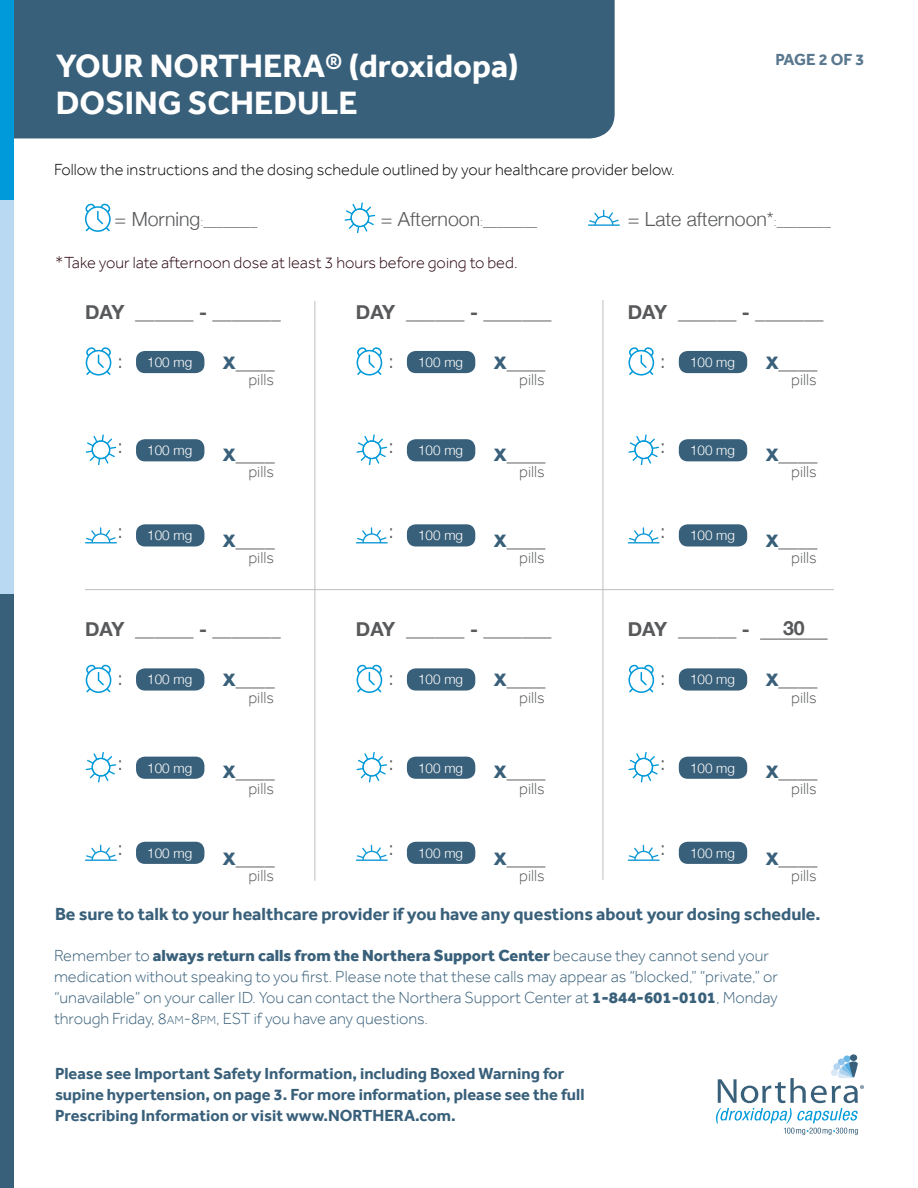
<style>
.page{position:relative;width:918px;height:1188px;background:#fff}
.page>*{position:absolute;margin:0;border:0;box-sizing:border-box;transform-origin:0 0}
.t1{font:700 33.3px/36.9px "Effra";color:#fff}
.t2{font:700 19.5px "Helvetica Neue";color:#58595b}
.t3{font:300 19.5px "Helvetica Neue";color:#58595b}
.t4{font:700 18px "Effra";color:#39607a}
.t5{font:300 16.5px/21px "Effra";color:#39607a}
.t6{font:700 16.5px/21px "Effra";color:#39607a}
.t7{font:300 16.5px "Effra";color:#58595b}
.t8{font:300 16.5px "Effra";color:#000}
.t9{font:300 16.5px "Effra";color:#27000a}
.t10{font:700 16.5px "Effra";letter-spacing:-.015em;color:#59778e}
.t11{font:300 13.5px "Helvetica Neue";color:#fff}
.t12{font:300 13.5px "Effra";color:#58595b}
.s1{font-family:"Helvetica Neue";font-size:19.5px}
.s2{font-family:"Effra";font-size:13.5px}
.s3{font-size:24px;color:#39607a}
.s4{font-weight:800}
.s5{font-size:12px}
</style>
<div class="page">
<svg style="left:716px;top:1055px;width:148px;height:80px"></svg>
<div style="left:14px;top:0;width:601px;height:138px;background:#39607a"></div>
<hr style="left:314px;top:301px;width:1px;height:580px;background:#bcbec0">
<hr style="left:602px;top:300px;width:1px;height:580px;background:#bcbec0">
<hr style="left:85px;top:589px;width:749px;height:1px;background:#bcbec0">
<div style="left:136px;top:351px;width:68px;height:22px;background:#39607a;border-radius:9px"></div>
<div style="left:136px;top:439px;width:68px;height:22px;background:#39607a;border-radius:9px"></div>
<div style="left:136px;top:524px;width:68px;height:22px;background:#39607a;border-radius:9px"></div>
<svg style="left:85px;top:347px;width:27px;height:29px"></svg>
<svg style="left:86px;top:434px;width:30px;height:31px"></svg>
<svg style="left:85px;top:527px;width:32px;height:16px"></svg>
<div style="left:136px;top:668px;width:68px;height:23px;background:#39607a;border-radius:9px"></div>
<div style="left:136px;top:757px;width:68px;height:22px;background:#39607a;border-radius:9px"></div>
<div style="left:136px;top:842px;width:68px;height:22px;background:#39607a;border-radius:9px"></div>
<svg style="left:85px;top:664px;width:27px;height:29px"></svg>
<svg style="left:86px;top:752px;width:30px;height:30px"></svg>
<svg style="left:85px;top:845px;width:32px;height:16px"></svg>
<div style="left:407px;top:351px;width:68px;height:22px;background:#39607a;border-radius:9px"></div>
<div style="left:407px;top:439px;width:68px;height:22px;background:#39607a;border-radius:9px"></div>
<div style="left:407px;top:524px;width:68px;height:22px;background:#39607a;border-radius:9px"></div>
<svg style="left:356px;top:347px;width:26px;height:29px"></svg>
<svg style="left:357px;top:434px;width:30px;height:31px"></svg>
<svg style="left:356px;top:527px;width:32px;height:16px"></svg>
<div style="left:407px;top:668px;width:68px;height:23px;background:#39607a;border-radius:9px"></div>
<div style="left:407px;top:757px;width:68px;height:22px;background:#39607a;border-radius:9px"></div>
<div style="left:407px;top:842px;width:68px;height:22px;background:#39607a;border-radius:9px"></div>
<svg style="left:356px;top:664px;width:26px;height:29px"></svg>
<svg style="left:357px;top:752px;width:30px;height:30px"></svg>
<svg style="left:356px;top:845px;width:32px;height:16px"></svg>
<div style="left:679px;top:351px;width:68px;height:22px;background:#39607a;border-radius:9px"></div>
<div style="left:679px;top:439px;width:68px;height:22px;background:#39607a;border-radius:9px"></div>
<div style="left:679px;top:524px;width:68px;height:22px;background:#39607a;border-radius:9px"></div>
<svg style="left:628px;top:347px;width:26px;height:29px"></svg>
<svg style="left:628px;top:434px;width:31px;height:31px"></svg>
<svg style="left:628px;top:527px;width:32px;height:16px"></svg>
<div style="left:679px;top:668px;width:68px;height:23px;background:#39607a;border-radius:9px"></div>
<div style="left:679px;top:757px;width:68px;height:22px;background:#39607a;border-radius:9px"></div>
<div style="left:679px;top:842px;width:68px;height:22px;background:#39607a;border-radius:9px"></div>
<svg style="left:628px;top:664px;width:26px;height:29px"></svg>
<svg style="left:628px;top:752px;width:31px;height:30px"></svg>
<svg style="left:628px;top:845px;width:32px;height:16px"></svg>
<svg style="left:85px;top:203px;width:26px;height:29px"></svg>
<svg style="left:345px;top:202px;width:30px;height:31px"></svg>
<svg style="left:588px;top:210px;width:32px;height:16px"></svg>
<div style="left:0;top:0;width:14px;height:200px;background:#009ada"></div>
<div style="left:0;top:200px;width:14px;height:556px;background:#b9d8f1"></div>
<div style="left:0;top:594px;width:14px;height:594px;background:#39607a"></div>
<hr style="left:760px;top:639px;width:68px;height:1px;background:#58595b">
<h1 class="t1" style="left:56px;top:47px;width:464px">YOUR NORTHERA® (droxidopa)<br>DOSING SCHEDULE</h1>
<p class="t8" style="left:54px;top:159px;width:622px">Follow the instructions and the dosing schedule outlined by your healthcare provider below.</p>
<p class="t10" style="left:776px;top:50px;width:90px">PAGE 2 OF 3</p>
<p class="t12" style="left:115px;top:214px;width:144px"><span class="s1">= Morning</span>:________</p>
<p class="t3" style="left:381px;top:203px;width:158px">= Afternoon<span class="s2">:________</span></p>
<p class="t3" style="left:628px;top:203px;width:205px">= Late afternoon*<span class="s2">:________</span></p>
<p class="t9" style="left:55px;top:253px;width:464px">*Take your late afternoon dose at least 3 hours before going to bed.</p>
<p class="t2" style="left:85px;top:297px;width:197px">DAY ______ - _______</p>
<p class="t3" style="left:117px;top:345px;width:7px">:</p>
<p class="t2" style="left:223px;top:347px;width:53px"><span class="s3">x</span>____</p>
<p class="t11" style="left:147px;top:351px;width:47px">100 mg</p>
<p class="t2" style="left:356px;top:297px;width:197px">DAY ______ - _______</p>
<p class="t3" style="left:388px;top:345px;width:7px">:</p>
<p class="t2" style="left:494px;top:347px;width:53px"><span class="s3">x</span>____</p>
<p class="t11" style="left:418px;top:351px;width:47px">100 mg</p>
<p class="t2" style="left:628px;top:297px;width:197px">DAY ______ - _______</p>
<p class="t3" style="left:660px;top:345px;width:7px">:</p>
<p class="t2" style="left:766px;top:347px;width:53px"><span class="s3">x</span>____</p>
<p class="t11" style="left:690px;top:351px;width:47px">100 mg</p>
<p class="t7" style="left:248px;top:370px;width:27px">pills</p>
<p class="t7" style="left:519px;top:370px;width:27px">pills</p>
<p class="t7" style="left:791px;top:370px;width:27px">pills</p>
<p class="t3" style="left:117px;top:430px;width:7px">:</p>
<p class="t11" style="left:147px;top:439px;width:47px">100 mg</p>
<p class="t2" style="left:223px;top:438px;width:53px"><span class="s3">x</span>____</p>
<p class="t3" style="left:388px;top:430px;width:7px">:</p>
<p class="t11" style="left:418px;top:439px;width:47px">100 mg</p>
<p class="t2" style="left:494px;top:438px;width:53px"><span class="s3">x</span>____</p>
<p class="t3" style="left:660px;top:430px;width:7px">:</p>
<p class="t11" style="left:690px;top:439px;width:47px">100 mg</p>
<p class="t2" style="left:766px;top:438px;width:53px"><span class="s3">x</span>____</p>
<p class="t7" style="left:248px;top:461px;width:27px">pills</p>
<p class="t7" style="left:519px;top:461px;width:27px">pills</p>
<p class="t7" style="left:791px;top:461px;width:27px">pills</p>
<p class="t3" style="left:117px;top:515px;width:7px">:</p>
<p class="t11" style="left:147px;top:525px;width:47px">100 mg</p>
<p class="t2" style="left:223px;top:525px;width:53px"><span class="s3">x</span>____</p>
<p class="t3" style="left:388px;top:515px;width:7px">:</p>
<p class="t11" style="left:418px;top:525px;width:47px">100 mg</p>
<p class="t2" style="left:494px;top:525px;width:53px"><span class="s3">x</span>____</p>
<p class="t3" style="left:660px;top:515px;width:7px">:</p>
<p class="t11" style="left:690px;top:525px;width:47px">100 mg</p>
<p class="t2" style="left:766px;top:525px;width:53px"><span class="s3">x</span>____</p>
<p class="t7" style="left:248px;top:548px;width:27px">pills</p>
<p class="t7" style="left:519px;top:548px;width:27px">pills</p>
<p class="t7" style="left:791px;top:548px;width:27px">pills</p>
<p class="t2" style="left:85px;top:614px;width:197px">DAY ______ - _______</p>
<p class="t3" style="left:117px;top:663px;width:7px">:</p>
<p class="t2" style="left:223px;top:664px;width:53px"><span class="s3">x</span>____</p>
<p class="t11" style="left:147px;top:669px;width:47px">100 mg</p>
<p class="t2" style="left:356px;top:614px;width:197px">DAY ______ - _______</p>
<p class="t3" style="left:388px;top:663px;width:7px">:</p>
<p class="t2" style="left:494px;top:664px;width:53px"><span class="s3">x</span>____</p>
<p class="t11" style="left:418px;top:669px;width:47px">100 mg</p>
<p class="t2" style="left:628px;top:614px;width:124px">DAY ______ -</p>
<p class="t3" style="left:660px;top:663px;width:7px">:</p>
<p class="t11" style="left:690px;top:669px;width:47px">100 mg</p>
<p class="t2" style="left:783px;top:613px;width:23px">30</p>
<p class="t2" style="left:766px;top:664px;width:53px"><span class="s3">x</span>____</p>
<p class="t7" style="left:248px;top:687px;width:27px">pills</p>
<p class="t7" style="left:519px;top:687px;width:27px">pills</p>
<p class="t7" style="left:791px;top:687px;width:27px">pills</p>
<p class="t3" style="left:117px;top:748px;width:7px">:</p>
<p class="t11" style="left:147px;top:757px;width:47px">100 mg</p>
<p class="t2" style="left:223px;top:756px;width:53px"><span class="s3">x</span>____</p>
<p class="t3" style="left:388px;top:748px;width:7px">:</p>
<p class="t11" style="left:418px;top:757px;width:47px">100 mg</p>
<p class="t2" style="left:494px;top:756px;width:53px"><span class="s3">x</span>____</p>
<p class="t3" style="left:660px;top:748px;width:7px">:</p>
<p class="t11" style="left:690px;top:757px;width:47px">100 mg</p>
<p class="t2" style="left:766px;top:756px;width:53px"><span class="s3">x</span>____</p>
<p class="t7" style="left:248px;top:779px;width:27px">pills</p>
<p class="t7" style="left:519px;top:779px;width:27px">pills</p>
<p class="t7" style="left:791px;top:779px;width:27px">pills</p>
<p class="t3" style="left:117px;top:833px;width:7px">:</p>
<p class="t11" style="left:147px;top:842px;width:47px">100 mg</p>
<p class="t2" style="left:223px;top:842px;width:53px"><span class="s3">x</span>____</p>
<p class="t3" style="left:388px;top:833px;width:7px">:</p>
<p class="t11" style="left:418px;top:842px;width:47px">100 mg</p>
<p class="t2" style="left:494px;top:842px;width:53px"><span class="s3">x</span>____</p>
<p class="t3" style="left:660px;top:833px;width:7px">:</p>
<p class="t11" style="left:690px;top:842px;width:47px">100 mg</p>
<p class="t2" style="left:766px;top:842px;width:53px"><span class="s3">x</span>____</p>
<p class="t7" style="left:248px;top:865px;width:27px">pills</p>
<p class="t7" style="left:519px;top:865px;width:27px">pills</p>
<p class="t7" style="left:791px;top:865px;width:27px">pills</p>
<p class="t4" style="left:55px;top:903px;width:767px">Be sure to talk to your healthcare provider if you have any questions about your dosing schedule.</p>
<p class="t5" style="left:54px;top:945px;width:725px">Remember to <span class="s4">always return calls from the Northera Support Center</span> because they cannot send your medication without speaking to you first. Please note that these calls may appear as “blocked,” “private,” or “unavailable” on your caller ID. You can contact the Northera Support Center at <span class="s4">1-844-601-0101</span>, Monday through Friday, 8<span class="s5">AM</span>-8<span class="s5">PM</span>, EST if you have any questions.</p>
<p class="t6" style="left:55px;top:1063px;width:531px">Please see Important Safety Information, including Boxed Warning for supine hypertension, on page 3. For more information, please see the full<br>Prescribing Information or visit www.NORTHERA.com.</p>
</div>
